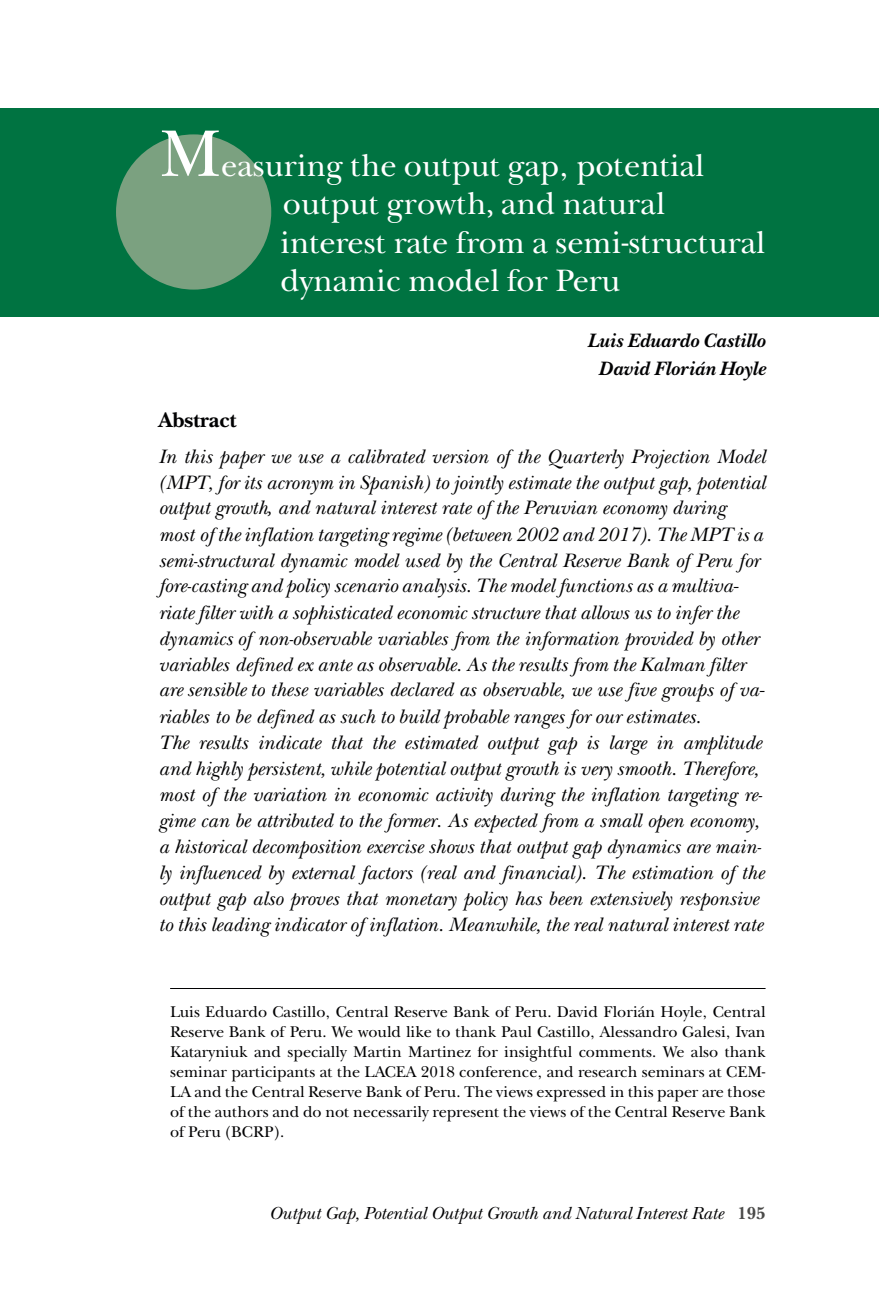
<style>
.page{position:relative;width:879px;height:1304px;background:#fff}
.page>*{position:absolute;margin:0;border:0;box-sizing:border-box;transform-origin:0 0}
.Título_Capítulos{font:32px/38.4px "New Baskerville ITC";color:#fff}
.Subtítulo_2a{font:700 22px "New Baskerville Std";letter-spacing:-.005em;color:#020203}
.Abstract{font:italic 20px/26px "New Baskerville ITC";color:#020203}
.Autores{font:italic 700 20px "New Baskerville ITC";letter-spacing:.005em;color:#020203}
.t1{font:italic 18px "New Baskerville ITC";color:#020203}
.Nota_autor{font:16px/20px "New Baskerville ITC";color:#020203;text-align:justify}
.s1{font-size:68px}
.s2{font-family:"Minion Pro"}
.s3{font-family:"New Baskerville Std";font-weight:700;font-style:normal;color:#4a4a49}
</style>
<div class="page">
<div style="left:0;top:108px;width:879px;height:208px;background:#007341"></div>
<div style="left:116px;top:134px;width:155px;height:156px;background:#7ba180;border-radius:50%"></div>
<hr style="left:170px;top:988px;width:595px;height:1px;background:#020203">
<p class="Título_Capítulos" style="left:280px;top:147px;width:486px;text-indent:-121px"><span class="s1">M</span>easuring the output gap, potential output growth<span class="s2">,</span> and natural interest rate from a semi-structural dynamic model for Peru</p>
<p class="Autores" style="left:587px;top:328px;width:180px">Luis Eduardo Castillo</p>
<p class="Autores" style="left:598px;top:356px;width:169px">David Florián Hoyle</p>
<p class="Subtítulo_2a" style="left:158px;top:407px;width:79px">Abstract</p>
<p class="Abstract" style="left:158px;top:444px;width:608px">In this paper we use a calibrated version of the Quarterly Projection Model (MPT, for its acronym in Spanish) to jointly estimate the output gap, potential output growth<span class="s2">,</span> and natural interest rate of the Peruvian economy during most of the inflation targeting regime (between 2002 and 2017). The MPT is a semi-structural dynamic model used by the Central Reserve Bank of Peru for fore-casting and policy scenario analysis. The model functions as a multiva&shy;riate filter with a sophisticated economic structure that allows us to infer the dynamics of non-observable variables from the information provided by other variables defined ex ante as observable. As the results from the Kalman filter are sensible to these variables declared as observable, we use five groups of va&shy;riables to be defined as such to build probable ranges for our estimates.<br>The results indicate that the estimated output gap is large in amplitude and highly persistent, while potential output growth is very smooth. Therefore, most of the variation in economic activity during the inflation targeting re&shy;gime can be attributed to the former. As expected from a small open economy, a historical decomposition exercise shows that output gap dynamics are main&shy;ly influenced by external factors (real and financial). The estimation of the output gap also proves that monetary policy has been extensively responsive to this leading indicator of inflation. Meanwhile, the real natural interest rate</p>
<p class="Nota_autor" style="left:170px;top:1002px;width:597px">Luis Eduardo Castillo, Central Reserve Bank of Peru. David Florián Hoyle, Central Reserve Bank of Peru. We would like to thank Paul Castillo, Alessandro Galesi, Ivan Kataryniuk and specially Martin Martinez for insightful comments. We also thank seminar participants at the LACEA 2018 conference, and research seminars at CEM-LA and the Central Reserve Bank of Peru. The views expressed in this paper are those of the authors and do not necessarily represent the views of the Central Reserve Bank of Peru (BCRP).</p>
<p class="t1" style="left:269px;top:1202px;width:498px">Output Gap, Potential Output Growth and Natural Interest Rate <span class="s3">195</span></p>
</div>
